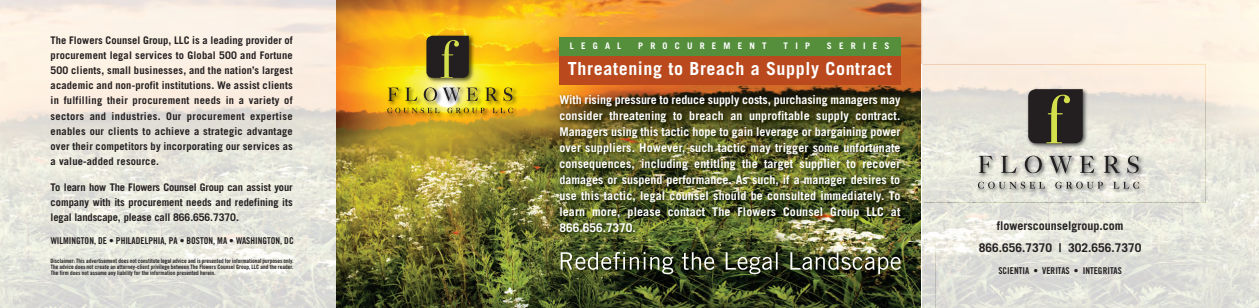
<style>
.page{position:relative;width:1259px;height:308px;background:#fff}
.page>*{position:absolute;margin:0;border:0;box-sizing:border-box;transform-origin:0 0}
.t1{font:700 18px "Trade Gothic";letter-spacing:.035em;color:#fff}
.t2{font:700 12px/16px "Trade Gothic";letter-spacing:.01em;color:#fff;text-align:justify}
.t3{font:700 12px/22px "Trade Gothic";color:#231f20;text-align:center}
.t4{font:700 10.5px/15px "Trade Gothic";letter-spacing:.005em;color:#231f20;text-align:justify}
.t5{font:9.4px "Trade Gothic Bold Cond Twenty";color:#231f20}
.t6{font:700 9px "Trade Gothic";letter-spacing:.8em;color:#fff}
.t7{font:6px/6px "Trade Gothic Bold Cond Twenty";color:#231f20;text-align:justify}
</style>
<div class="page">
<img style="left:336px;top:0;width:585px;height:307px">
<img style="left:921px;top:0;width:337px;height:307px">
<img style="left:0;top:0;width:336px;height:307px">
<img style="left:530px;top:242px;width:11px;height:65px">
<img style="left:541px;top:88px;width:380px;height:219px">
<img style="left:921px;top:242px;width:14px;height:65px">
<img style="left:918px;top:64px;width:287px;height:138px">
<svg style="left:921px;top:64px;width:1px;height:24px"></svg>
<svg style="left:978px;top:156px;width:14px;height:17px"></svg>
<svg style="left:1001px;top:156px;width:15px;height:17px"></svg>
<svg style="left:1024px;top:155px;width:17px;height:18px"></svg>
<svg style="left:1049px;top:156px;width:22px;height:17px"></svg>
<svg style="left:1079px;top:156px;width:15px;height:17px"></svg>
<svg style="left:1103px;top:155px;width:16px;height:18px"></svg>
<svg style="left:1127px;top:155px;width:11px;height:18px"></svg>
<svg style="left:977px;top:181px;width:68px;height:7px"></svg>
<svg style="left:1055px;top:181px;width:47px;height:7px"></svg>
<svg style="left:1113px;top:181px;width:25px;height:7px"></svg>
<svg style="left:1028px;top:89px;width:54px;height:54px;background:#383627"></svg>
<div style="left:559px;top:54px;width:341px;height:31px;background:#ba491d"></div>
<img style="left:921px;top:202px;width:2px;height:40px">
<img style="left:921px;top:242px;width:2px;height:34px">
<img style="left:560px;top:252px;width:187px;height:22px">
<img style="left:921px;top:88px;width:2px;height:114px">
<div style="left:559px;top:37px;width:341px;height:19px;background:#558f3c"></div>
<img style="left:346px;top:0;width:188px;height:138px">
<svg style="left:388px;top:87px;width:10px;height:14px"></svg>
<svg style="left:405px;top:87px;width:12px;height:14px"></svg>
<svg style="left:424px;top:87px;width:13px;height:14px"></svg>
<svg style="left:443px;top:87px;width:17px;height:14px"></svg>
<svg style="left:466px;top:87px;width:12px;height:14px"></svg>
<svg style="left:485px;top:87px;width:12px;height:14px"></svg>
<svg style="left:503px;top:87px;width:9px;height:14px"></svg>
<svg style="left:387px;top:108px;width:52px;height:5px"></svg>
<svg style="left:447px;top:108px;width:37px;height:5px"></svg>
<svg style="left:492px;top:108px;width:20px;height:5px"></svg>
<svg style="left:426px;top:36px;width:43px;height:42px;background:#3a3724"></svg>
<p class="t4" style="left:51px;top:34px;width:244px">The Flowers Counsel Group, LLC is a leading provider of procurement legal services to Global 500 and Fortune 500 clients, small businesses, and the nation’s largest academic and non-profit institutions. We assist clients in fulfilling their procurement needs in a variety of sectors and industries. Our procurement expertise enables our clients to achieve a strategic advantage over their competitors by incorporating our services as a value-added resource.</p>
<p class="t4" style="left:51px;top:180px;width:244px">To learn how The Flowers Counsel Group can assist your company with its procurement needs and redefining its legal landscape, please call 866.656.7370.</p>
<p class="t5" style="left:51px;top:236px;width:244px">WILMINGTON, DE • PHILADELPHIA, PA • BOSTON, MA • WASHINGTON, DC</p>
<p class="t7" style="left:51px;top:257px;width:244px">Disclaimer: This advertisement does not constitute legal advice and is presented for informational purposes only.<br>The advice does not create an attorney-client privilege between The Flowers Counsel Group, LLC and the reader.<br>The firm does not assume any liability for the information presented herein.</p>
<p class="t6" style="left:570px;top:43px;width:53px">LEGAL</p>
<p class="t6" style="left:638px;top:43px;width:130px">PROCUREMENT</p>
<p class="t6" style="left:783px;top:43px;width:28px">TIP</p>
<p class="t6" style="left:826px;top:43px;width:64px">SERIES</p>
<h1 class="t1" style="left:568px;top:62px;width:325px">Threatening to Breach a Supply Contract</h1>
<p class="t2" style="left:559px;top:92px;width:343px">With rising pressure to reduce supply costs, purchasing managers may consider threatening to breach an unprofitable supply contract.<br>Managers using this tactic hope to gain leverage or bargaining power over suppliers. However, such tactic may trigger some unfortunate consequences, including entitling the target supplier to recover damages or suspend performance. As such, if a manager desires to use this tactic, legal counsel should be consulted immediately. To learn more, please contact The Flowers Counsel Group LLC at 866.656.7370.</p>
<p class="t3" style="left:978px;top:216px;width:164px">flowerscounselgroup.com<br>866.656.7370 | 302.656.7370</p>
<p class="t5" style="left:998px;top:267px;width:125px">SCIENTIA • VERITAS • INTEGRITAS</p>
</div>
